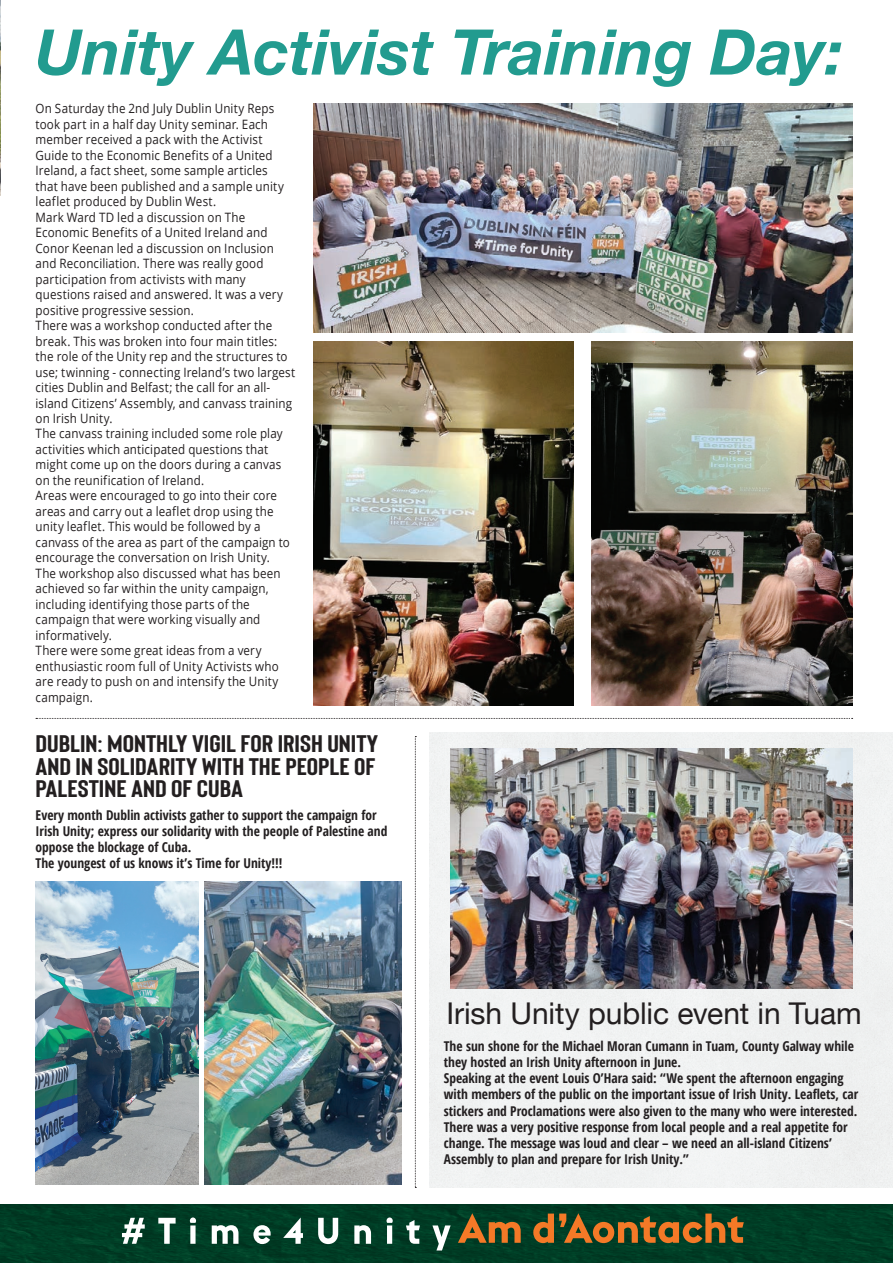
<style>
.page{position:relative;width:893px;height:1263px;background:#fff}
.page>*{position:absolute;margin:0;border:0;box-sizing:border-box;transform-origin:0 0}
.t1{font:italic 700 63px "Helvetica Neue";color:#229b8f}
.t2{font:30px "Helvetica Neue";letter-spacing:-.005em;color:#231f20}
.t3{font:700 24px/22.5px "Bison";color:#231f20;text-align:justify;scale:1.2 1}
.t4{font:700 condensed 13.5px/16.2px "Open Sans";color:#231f20}
.t5{font:12.9px/15.5px "Open Sans";letter-spacing:.015em;color:#231f20;scale:.9 1}
</style>
<div class="page">
<img style="left:0;top:1205px;width:893px;height:58px">
<svg style="left:122px;top:1217px;width:329px;height:33px"></svg>
<svg style="left:458px;top:1213px;width:286px;height:30px;background:#635525"></svg>
<img style="left:0;top:0;width:1px;height:196px">
<img style="left:314px;top:103px;width:538px;height:230px">
<img style="left:313px;top:342px;width:261px;height:364px">
<img style="left:591px;top:341px;width:261px;height:364px">
<img style="left:36px;top:882px;width:162px;height:303px">
<img style="left:204px;top:882px;width:197px;height:303px">
<div style="left:429px;top:733px;width:464px;height:455px;background:#f0f2f2"></div>
<img style="left:451px;top:748px;width:401px;height:240px">
<svg style="left:36px;top:718px;width:817px;height:1px"></svg>
<svg style="left:415px;top:736px;width:1px;height:452px"></svg>
<h1 class="t1" style="left:36px;top:3px;width:809px">Unity Activist Training Day:</h1>
<p class="t5" style="left:36px;top:101px;width:290px">On Saturday the 2nd July Dublin Unity Reps took part in a half day Unity seminar. Each member received a pack with the Activist Guide to the Economic Benefits of a United Ireland, a fact sheet, some sample articles<br>that have been published and a sample unity leaflet produced by Dublin West.<br>Mark Ward TD led a discussion on The Economic Benefits of a United Ireland and Conor Keenan led a discussion on Inclusion and Reconciliation. There was really good participation from activists with many questions raised and answered. It was a very positive progressive session.<br>There was a workshop conducted after the break. This was broken into four main titles: the role of the Unity rep and the structures to use; twinning - connecting Ireland’s two largest cities Dublin and Belfast; the call for an all&shy;island Citizens’ Assembly, and canvass training on Irish Unity.<br>The canvass training included some role play activities which anticipated questions that might come up on the doors during a canvas on the reunification of Ireland.<br>Areas were encouraged to go into their core areas and carry out a leaflet drop using the unity leaflet. This would be followed by a canvass of the area as part of the campaign to encourage the conversation on Irish Unity.<br>The workshop also discussed what has been achieved so far within the unity campaign, including identifying those parts of the campaign that were working visually and informatively.<br>There were some great ideas from a very enthusiastic room full of Unity Activists who are ready to push on and intensify the Unity campaign.</p>
<h3 class="t3" style="left:36px;top:732px;width:287px">DUBLIN: MONTHLY VIGIL FOR IRISH UNITY AND IN SOLIDARITY WITH THE PEOPLE OF PALESTINE AND OF CUBA</h3>
<p class="t4" style="left:36px;top:806px;width:353px">Every month Dublin activists gather to support the campaign for Irish Unity; express our solidarity with the people of Palestine and oppose the blockage of Cuba.<br>The youngest of us knows it’s Time for Unity!!!</p>
<h2 class="t2" style="left:446px;top:992px;width:417px">Irish Unity public event in Tuam</h2>
<p class="t4" style="left:444px;top:1037px;width:416px">The sun shone for the Michael Moran Cumann in Tuam, County Galway while they hosted an Irish Unity afternoon in June.<br>Speaking at the event Louis O’Hara said: “We spent the afternoon engaging with members of the public on the important issue of Irish Unity. Leaflets, car stickers and Proclamations were also given to the many who were interested.<br>There was a very positive response from local people and a real appetite for change. The message was loud and clear – we need an all-island Citizens’ Assembly to plan and prepare for Irish Unity.”</p>
</div>
